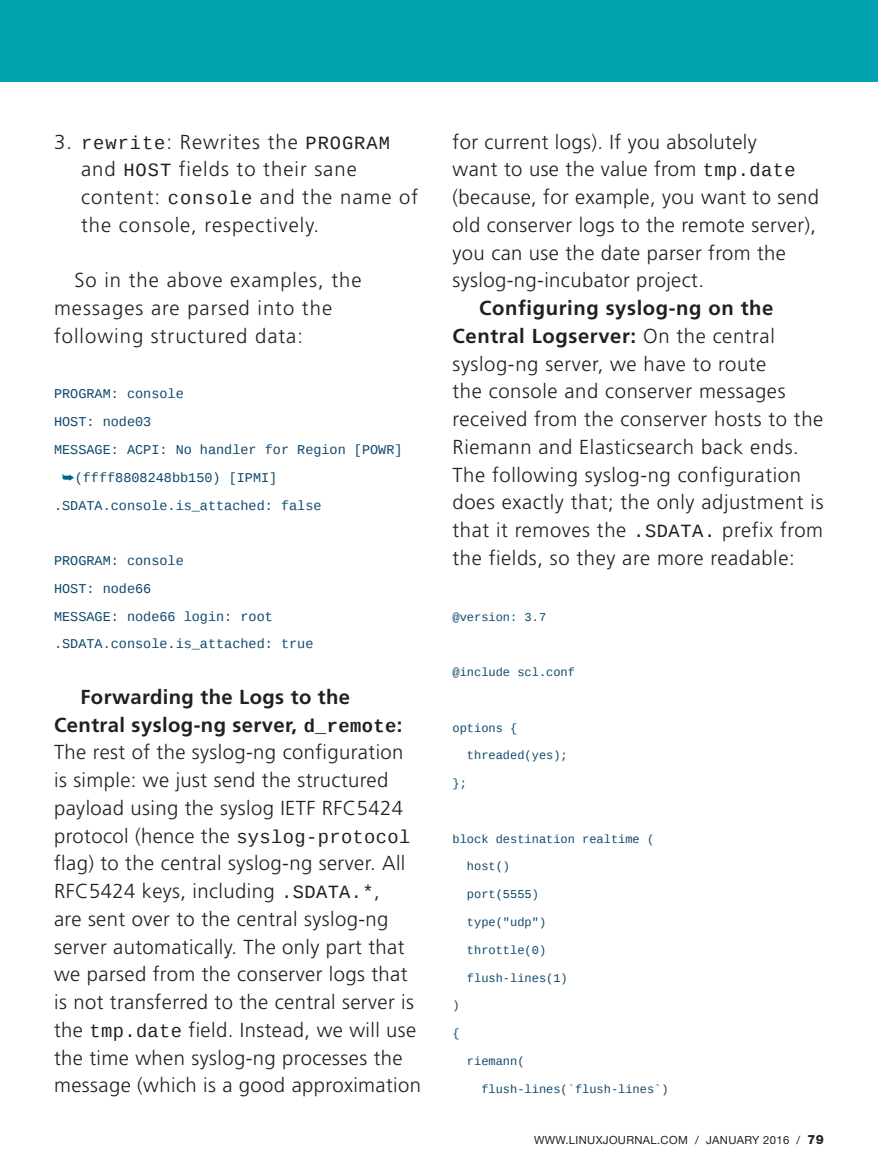
<style>
.page{position:relative;width:878px;height:1175px;background:#fff}
.page>*{position:absolute;margin:0;border:0;box-sizing:border-box;transform-origin:0 0}
.t1{font:300 20.25px/27.8px "Frutiger";letter-spacing:.02em;color:#231f20}
.t2{font:300 20.25px/27.8px "Frutiger";letter-spacing:.05em;color:#231f20}
.t3{font:13.5px/27.8px "Liberation Mono";color:#10486d}
.t4{font:12px "Liberation Mono";color:#10486d}
.t5{font:11.25px "Helvetica Neue";letter-spacing:.03em;color:#231f20}
.s1{font-family:"Liberation Mono";font-weight:400;font-size:18.75px}
.s2{font-weight:700}
.s3{font-family:"Liberation Mono";font-weight:700;font-size:18.75px}
.s4{font-weight:800;font-size:12.75px}
</style>
<div class="page">
<div style="left:0;top:0;width:878px;height:81px;background:#00a2b0"></div>
<p class="t2" style="left:81px;top:128px;width:338px;text-indent:-27px">3. <span class="s1">rewrite</span>: Rewrites the <span class="s1">PROGRAM </span>and <span class="s1">HOST</span> fields to their sane content: <span class="s1">console</span> and the name of the console, respectively.</p>
<p class="t2" style="left:54px;top:267px;width:309px;text-indent:20px">So in the above examples, the messages are parsed into the following structured data:</p>
<p class="t3" style="left:54px;top:381px;width:131px">PROGRAM: console</p>
<p class="t3" style="left:54px;top:409px;width:99px">HOST: node03</p>
<p class="t3" style="left:54px;top:436px;width:350px">MESSAGE: ACPI: No handler for Region [POWR]</p>
<p class="t3" style="left:75px;top:464px;width:204px">(ffff8808248bb150) [IPMI]</p>
<p class="t3" style="left:54px;top:492px;width:269px">.SDATA.console.is_attached: false</p>
<p class="t3" style="left:54px;top:547px;width:261px">PROGRAM: console<br>HOST: node66<br>MESSAGE: node66 login: root .SDATA.console.is_attached: true</p>
<p class="t1" style="left:54px;top:683px;width:368px;text-indent:26px"><span class="s2">Forwarding the Logs to the Central syslog-ng server,</span> <span class="s3">d_remote</span><span class="s2">:<br></span>The rest of the syslog-ng configuration is simple: we just send the structured payload using the syslog IETF RFC5424 protocol (hence the <span class="s1">syslog--protocol </span>flag) to the central syslog-ng server. All RFC5424 keys, including <span class="s1">.SDATA.*</span>,<br>are sent over to the central syslog-ng server automatically. The only part that we parsed from the conserver logs that is not transferred to the central server is the <span class="s1">tmp.date</span> field. Instead, we will use the time when syslog-ng processes the message (which is a good approximation</p>
<p class="t1" style="left:452px;top:128px;width:368px">for current logs). If you absolutely<br>want to use the value from <span class="s1">tmp.date </span>(because, for example, you want to send old conserver logs to the remote server), you can use the date parser from the syslog-ng-incubator project.</p>
<p class="t1" style="left:452px;top:294px;width:372px;text-indent:26px"><span class="s2">Configuring syslog-ng on the Central Logserver:</span> On the central syslog-ng server, we have to route<br>the console and conserver messages received from the conserver hosts to the Riemann and Elasticsearch back ends.<br>The following syslog-ng configuration does exactly that; the only adjustment is that it removes the <span class="s1">.SDATA.</span> prefix from the fields, so they are more readable:</p>
<p class="t4" style="left:452px;top:610px;width:95px">@version: 3.7</p>
<p class="t4" style="left:452px;top:666px;width:124px">@include scl.conf</p>
<p class="t4" style="left:452px;top:721px;width:66px">options {</p>
<p class="t4" style="left:467px;top:749px;width:102px">threaded(yes);;</p>
<p class="t4" style="left:452px;top:777px;width:16px">};;</p>
<p class="t4" style="left:452px;top:832px;width:203px">block destination realtime (</p>
<p class="t4" style="left:467px;top:860px;width:45px">host()</p>
<p class="t4" style="left:467px;top:888px;width:73px">port(5555)</p>
<p class="t4" style="left:467px;top:916px;width:81px">type("udp")</p>
<p class="t4" style="left:467px;top:943px;width:81px">throttle(0)</p>
<p class="t4" style="left:467px;top:971px;width:102px">flush--lines(1)</p>
<p class="t4" style="left:452px;top:999px;width:9px">)</p>
<p class="t4" style="left:452px;top:1027px;width:9px">{</p>
<p class="t4" style="left:467px;top:1054px;width:59px">riemann(</p>
<p class="t4" style="left:481px;top:1082px;width:189px">flush--lines(`flush--lines`)</p>
<p class="t5" style="left:534px;top:1133px;width:291px">WWW.LINUXJOURNAL.COM / JANUARY 2016 / <span class="s4">79</span></p>
</div>
